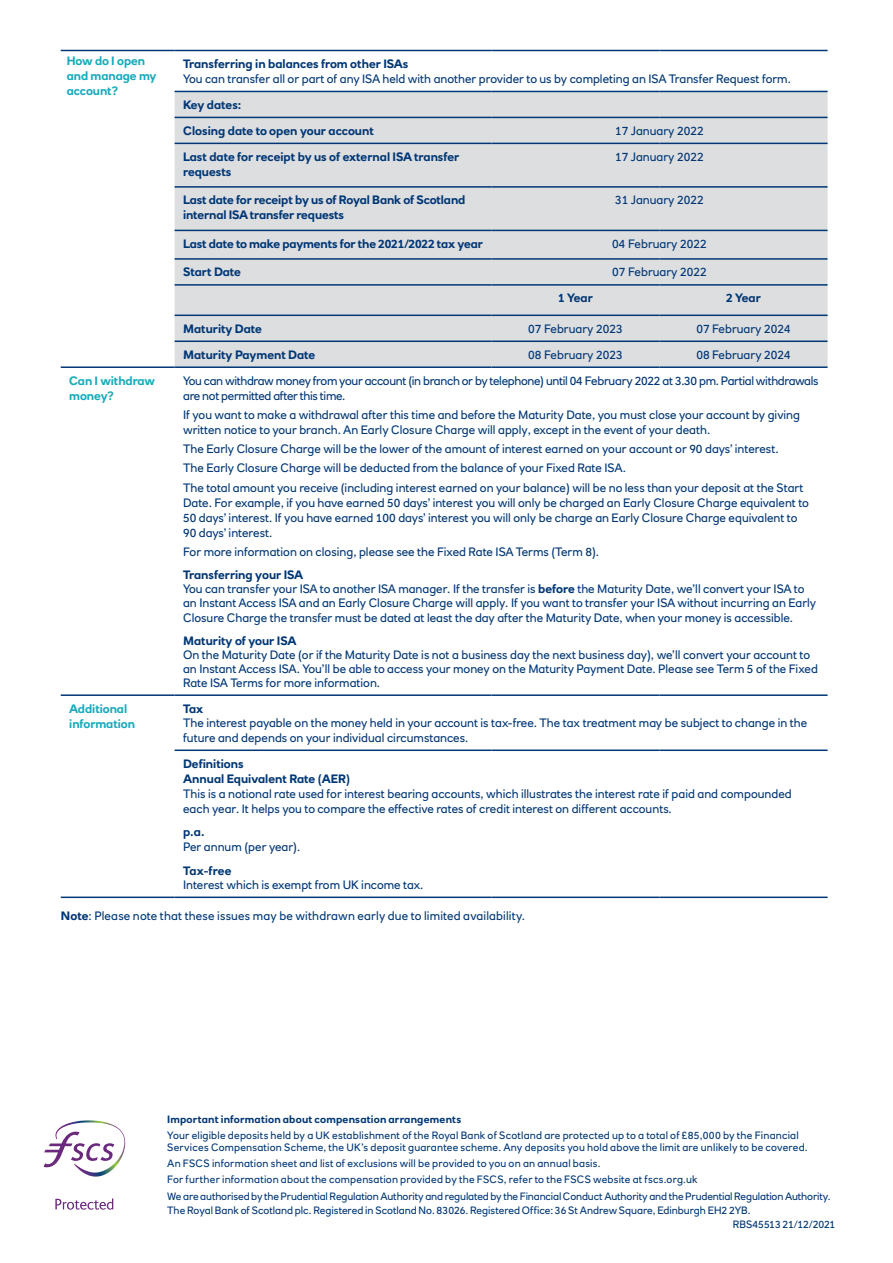
<style>
.page{position:relative;width:893px;height:1263px;background:#fff}
.page>*{position:absolute;margin:0;border:0;box-sizing:border-box;transform-origin:0 0}
.t1{font:12px/15px "RN House Sans";color:#013775}
.t2{font:700 12px/15px "RN House Sans";letter-spacing:-.01em;color:#013775}
.t3{font:12px/15px "RN House Sans";letter-spacing:-.025em;color:#013775}
.t4{font:700 12px/15px "RN House Sans";letter-spacing:-.005em;color:#19abbc}
.t5{font:10.5px/12px "RN House Sans";letter-spacing:.015em;color:#013775}
.t6{font:10.5px "RN House Sans";letter-spacing:-.015em;color:#013775}
.t7{font:10.5px "RN House Sans";letter-spacing:-.005em;color:#013775}
.t8{font:700 10.5px "RN House Sans";letter-spacing:.015em;color:#013775}
.t9{font:10.5px "RN House Sans";letter-spacing:-.01em;color:#013775}
.s1{font-weight:700}
</style>
<div class="page">
<div style="left:174px;top:92px;width:653px;height:274px;background:#dddee0"></div>
<hr style="left:61px;top:896px;width:113px;height:2px;background:#013775">
<hr style="left:174px;top:91px;width:317px;height:1px;background:#013775">
<hr style="left:491px;top:91px;width:168px;height:1px;background:#013775">
<hr style="left:659px;top:91px;width:168px;height:1px;background:#013775">
<hr style="left:174px;top:117px;width:317px;height:1px;background:#013775">
<hr style="left:174px;top:143px;width:317px;height:1px;background:#013775">
<hr style="left:174px;top:186px;width:317px;height:2px;background:#013775">
<hr style="left:174px;top:230px;width:317px;height:1px;background:#013775">
<hr style="left:174px;top:258px;width:317px;height:2px;background:#013775">
<hr style="left:491px;top:117px;width:168px;height:1px;background:#013775">
<hr style="left:659px;top:117px;width:168px;height:1px;background:#013775">
<hr style="left:491px;top:143px;width:168px;height:1px;background:#013775">
<hr style="left:659px;top:143px;width:168px;height:1px;background:#013775">
<hr style="left:491px;top:186px;width:168px;height:2px;background:#013775">
<hr style="left:659px;top:186px;width:168px;height:2px;background:#013775">
<hr style="left:491px;top:230px;width:168px;height:1px;background:#013775">
<hr style="left:659px;top:230px;width:168px;height:1px;background:#013775">
<hr style="left:491px;top:258px;width:168px;height:2px;background:#013775">
<hr style="left:659px;top:258px;width:168px;height:2px;background:#013775">
<hr style="left:174px;top:284px;width:317px;height:2px;background:#013775">
<hr style="left:174px;top:314px;width:317px;height:2px;background:#013775">
<hr style="left:491px;top:284px;width:168px;height:2px;background:#013775">
<hr style="left:659px;top:284px;width:168px;height:2px;background:#013775">
<hr style="left:491px;top:314px;width:168px;height:2px;background:#013775">
<hr style="left:659px;top:314px;width:168px;height:2px;background:#013775">
<hr style="left:174px;top:340px;width:317px;height:2px;background:#013775">
<hr style="left:491px;top:340px;width:168px;height:2px;background:#013775">
<hr style="left:659px;top:340px;width:168px;height:2px;background:#013775">
<hr style="left:61px;top:366px;width:113px;height:2px;background:#013775">
<hr style="left:174px;top:366px;width:317px;height:2px;background:#013775">
<hr style="left:491px;top:366px;width:168px;height:2px;background:#013775">
<hr style="left:659px;top:366px;width:168px;height:2px;background:#013775">
<hr style="left:61px;top:694px;width:113px;height:2px;background:#013775">
<hr style="left:174px;top:694px;width:317px;height:2px;background:#013775">
<hr style="left:491px;top:694px;width:168px;height:2px;background:#013775">
<hr style="left:659px;top:694px;width:168px;height:2px;background:#013775">
<hr style="left:174px;top:749px;width:317px;height:2px;background:#013775">
<hr style="left:491px;top:749px;width:168px;height:2px;background:#013775">
<hr style="left:659px;top:749px;width:168px;height:2px;background:#013775">
<hr style="left:174px;top:896px;width:317px;height:2px;background:#013775">
<hr style="left:491px;top:896px;width:168px;height:2px;background:#013775">
<hr style="left:659px;top:896px;width:168px;height:2px;background:#013775">
<hr style="left:61px;top:50px;width:113px;height:1px;background:#013775">
<hr style="left:174px;top:50px;width:317px;height:1px;background:#013775">
<hr style="left:491px;top:50px;width:168px;height:1px;background:#013775">
<hr style="left:659px;top:50px;width:168px;height:1px;background:#013775">
<svg style="left:55px;top:1198px;width:58px;height:11px"></svg>
<svg style="left:44px;top:1120px;width:81px;height:56px"></svg>
<p class="t4" style="left:67px;top:54px;width:91px">How do I open and manage my account?</p>
<p class="t2" style="left:183px;top:56px;width:227px">Transferring in balances from other ISAs</p>
<p class="t1" style="left:183px;top:71px;width:609px">You can transfer all or part of any ISA held with another provider to us by completing an ISA Transfer Request form.</p>
<p class="t2" style="left:183px;top:92px;width:192px;line-height:26px">Key dates:<br>Closing date to open your account</p>
<p class="t1" style="left:615px;top:123px;width:90px">17 January 2022</p>
<p class="t2" style="left:183px;top:149px;width:278px">Last date for receipt by us of external ISA transfer requests</p>
<p class="t1" style="left:615px;top:149px;width:90px">17 January 2022</p>
<p class="t2" style="left:183px;top:193px;width:283px;line-height:14.2px">Last date for receipt by us of Royal Bank of Scotland internal ISA transfer requests</p>
<p class="t1" style="left:615px;top:192px;width:90px">31 January 2022</p>
<p class="t2" style="left:183px;top:236px;width:301px">Last date to make payments for the 2021/2022 tax year</p>
<p class="t1" style="left:612px;top:236px;width:96px">04 February 2022</p>
<p class="t2" style="left:183px;top:264px;width:59px">Start Date</p>
<p class="t1" style="left:612px;top:264px;width:96px">07 February 2022</p>
<p class="t2" style="left:558px;top:290px;width:36px">1 Year</p>
<p class="t2" style="left:725px;top:290px;width:36px">2 Year</p>
<p class="t2" style="left:183px;top:321px;width:80px">Maturity Date</p>
<p class="t1" style="left:528px;top:321px;width:96px">07 February 2023</p>
<p class="t1" style="left:696px;top:321px;width:96px">07 February 2024</p>
<p class="t2" style="left:183px;top:347px;width:134px">Maturity Payment Date</p>
<p class="t1" style="left:528px;top:347px;width:96px">08 February 2023</p>
<p class="t1" style="left:696px;top:347px;width:96px">08 February 2024</p>
<p class="t4" style="left:69px;top:373px;width:87px">Can I withdraw money?</p>
<p class="t3" style="left:183px;top:373px;width:636px">You can withdraw money from your account (in branch or by telephone) until 04 February 2022 at 3.30 pm. Partial withdrawals are not permitted after this time.</p>
<p class="t1" style="left:183px;top:407px;width:618px">If you want to make a withdrawal after this time and before the Maturity Date, you must close your account by giving written notice to your branch. An Early Closure Charge will apply, except in the event of your death.</p>
<p class="t1" style="left:183px;top:439px;width:621px;line-height:19.2px">The Early Closure Charge will be the lower of the amount of interest earned on your account or 90 days’ interest.<br>The Early Closure Charge will be deducted from the balance of your Fixed Rate ISA.<br>The total amount you receive (including interest earned on your balance) will be no less than your deposit at the Start</p>
<p class="t1" style="left:183px;top:495px;width:627px">Date. For example, if you have earned 50 days’ interest you will only be charged an Early Closure Charge equivalent to<br>50 days’ interest. If you have earned 100 days’ interest you will only be charge an Early Closure Charge equivalent to<br>90 days’ interest.</p>
<p class="t1" style="left:183px;top:544px;width:417px">For more information on closing, please see the Fixed Rate ISA Terms (Term 8).</p>
<p class="t1" style="left:183px;top:568px;width:634px;line-height:13.8px"><span class="s1">Transferring your ISA<br></span>You can transfer your ISA to another ISA manager. If the transfer is <span class="s1">before</span> the Maturity Date, we’ll convert your ISA to an Instant Access ISA and an Early Closure Charge will apply. If you want to transfer your ISA without incurring an Early</p>
<p class="t1" style="left:183px;top:610px;width:611px">Closure Charge the transfer must be dated at least the day after the Maturity Date, when your money is accessible.</p>
<p class="t2" style="left:183px;top:633px;width:115px">Maturity of your ISA</p>
<p class="t1" style="left:183px;top:648px;width:636px;line-height:13.8px">On the Maturity Date (or if the Maturity Date is not a business day the next business day), we’ll convert your account to an Instant Access ISA. You’ll be able to access your money on the Maturity Payment Date. Please see Term 5 of the Fixed<br>Rate ISA Terms for more information.</p>
<p class="t4" style="left:69px;top:701px;width:67px">Additional information</p>
<p class="t2" style="left:183px;top:701px;width:22px">Tax</p>
<p class="t1" style="left:183px;top:715px;width:625px;line-height:14.5px">The interest payable on the money held in your account is tax-free. The tax treatment may be subject to change in the future and depends on your individual circumstances.</p>
<p class="t2" style="left:183px;top:756px;width:168px">Definitions<br>Annual Equivalent Rate (AER)</p>
<p class="t1" style="left:183px;top:786px;width:609px">This is a notional rate used for interest bearing accounts, which illustrates the interest rate if paid and compounded each year. It helps you to compare the effective rates of credit interest on different accounts.</p>
<p class="t2" style="left:183px;top:824px;width:23px">p.a.</p>
<p class="t1" style="left:183px;top:839px;width:119px">Per annum (per year).</p>
<p class="t2" style="left:183px;top:863px;width:50px">Tax-free</p>
<p class="t1" style="left:183px;top:877px;width:241px">Interest which is exempt from UK income tax.</p>
<p class="t1" style="left:61px;top:908px;width:465px"><span class="s1">Note</span>: Please note that these issues may be withdrawn early due to limited availability.</p>
<p class="t8" style="left:167px;top:1112px;width:295px">Important information about compensation arrangements</p>
<p class="t5" style="left:167px;top:1129px;width:641px">Your eligible deposits held by a UK establishment of the Royal Bank of Scotland are protected up to a total of £85,000 by the Financial<br>Services Compensation Scheme, the UK’s deposit guarantee scheme. Any deposits you hold above the limit are unlikely to be covered.</p>
<p class="t5" style="left:167px;top:1155px;width:531px;line-height:16.2px">An FSCS information sheet and list of exclusions will be provided to you on an annual basis.<br>For further information about the compensation provided by the FSCS, refer to the FSCS website at fscs.org.uk</p>
<p class="t6" style="left:167px;top:1189px;width:664px">We are authorised by the Prudential Regulation Authority and regulated by the Financial Conduct Authority and the Prudential Regulation Authority.</p>
<p class="t7" style="left:167px;top:1203px;width:584px">The Royal Bank of Scotland plc. Registered in Scotland No. 83026. Registered Office: 36 St Andrew Square, Edinburgh EH2 2YB.</p>
<p class="t9" style="left:732px;top:1217px;width:104px">RBS45513 21/12/2021</p>
</div>
